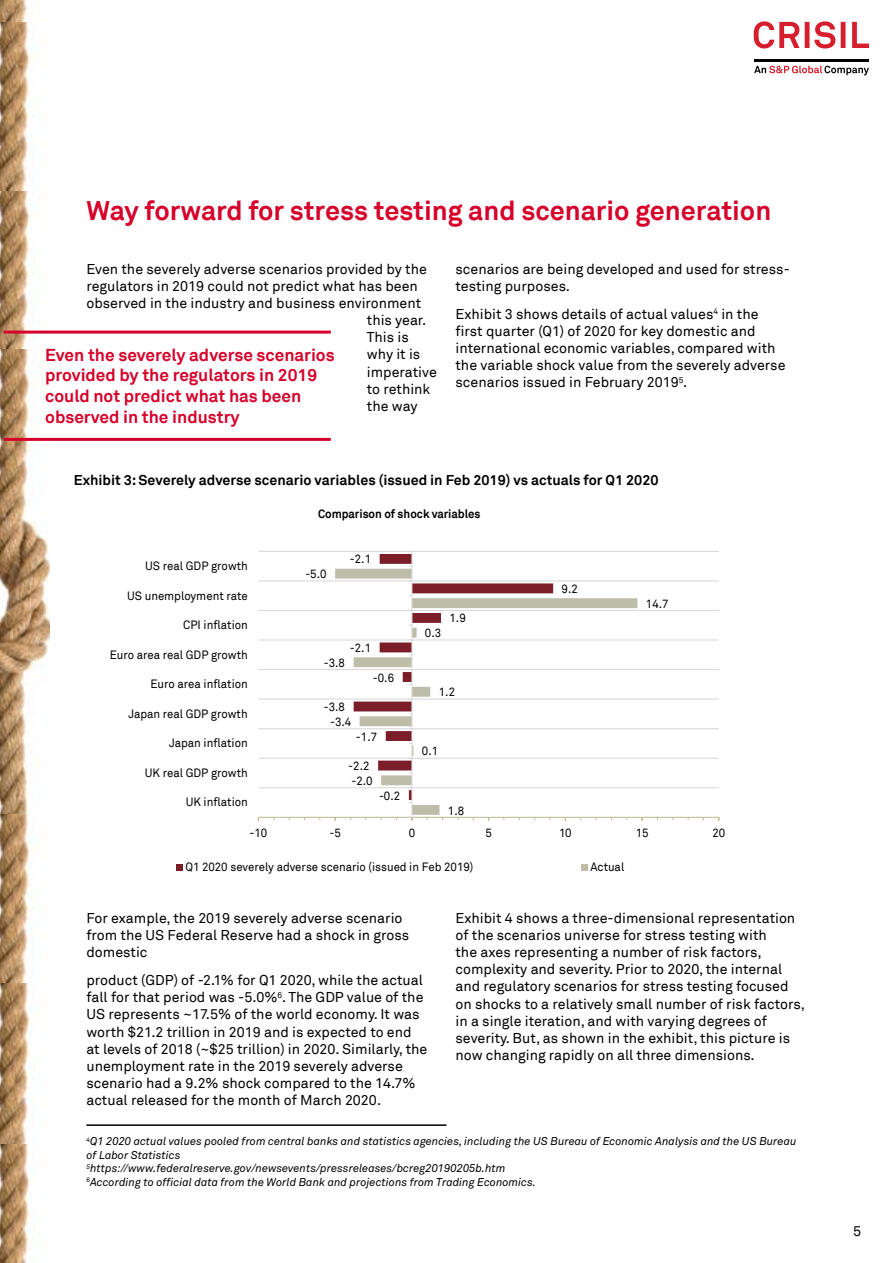
<style>
.page{position:relative;width:893px;height:1263px;background:#fff}
.page>*{position:absolute;margin:0;border:0;box-sizing:border-box;transform-origin:0 0}
.t1{font:700 27px "Akkurat Pro";color:#d6002a}
.t2{font:700 17.25px/20.7px "Akkurat Pro";color:#d6002a}
.t3{font:14.25px/17.1px "Akkurat Pro";color:#000}
.t4{font:700 14.25px "Akkurat Pro";color:#000}
.t5{font:12px "Akkurat Pro";letter-spacing:-.005em;color:#000;scale:.95 1}
.t6{font:700 12px "Akkurat Pro";letter-spacing:-.005em;color:#000;scale:.95 1}
.t7{font:italic 11.25px/13.5px "Akkurat";color:#000}
</style>
<div class="page">
<svg style="left:754px;top:66px;width:115px;height:9px"></svg>
<hr style="left:754px;top:59px;width:115px;height:2px;background:#000">
<svg style="left:754px;top:21px;width:115px;height:28px"></svg>
<img style="left:0;top:190px;width:167px;height:624px">
<img style="left:0;top:814px;width:33px;height:331px">
<img style="left:0;top:1145px;width:33px;height:118px">
<img style="left:0;top:0;width:33px;height:190px">
<hr style="left:86px;top:1124px;width:360px;height:2px;background:#000">
<hr style="left:4px;top:331px;width:327px;height:3px;background:#d6002a">
<hr style="left:4px;top:438px;width:327px;height:3px;background:#d6002a">
<div style="left:50px;top:494px;width:699px;height:394px;background:#fff"></div>
<hr style="left:258px;top:551px;width:461px;height:1px;background:#d9d9d9">
<hr style="left:258px;top:580px;width:461px;height:1px;background:#d9d9d9">
<hr style="left:258px;top:610px;width:461px;height:1px;background:#d9d9d9">
<hr style="left:258px;top:639px;width:461px;height:1px;background:#d9d9d9">
<hr style="left:258px;top:669px;width:461px;height:1px;background:#d9d9d9">
<hr style="left:258px;top:698px;width:461px;height:1px;background:#d9d9d9">
<hr style="left:258px;top:728px;width:461px;height:1px;background:#d9d9d9">
<hr style="left:258px;top:758px;width:461px;height:1px;background:#d9d9d9">
<hr style="left:258px;top:787px;width:461px;height:1px;background:#d9d9d9">
<svg style="left:354px;top:554px;width:59px;height:15px"></svg>
<svg style="left:335px;top:569px;width:302px;height:246px"></svg>
<hr style="left:258px;top:817px;width:461px;height:1px;background:#c4bd97">
<hr style="left:411px;top:551px;width:1px;height:266px;background:#d9d9d9">
<div style="left:177px;top:864px;width:6px;height:7px;background:#7b1e29"></div>
<div style="left:582px;top:864px;width:6px;height:7px;background:#bebda9"></div>
<h1 class="t1" style="left:86px;top:194px;width:686px">Way forward for stress testing and scenario generation</h1>
<p class="t3" style="left:86px;top:261px;width:342px">Even the severely adverse scenarios provided by the</p>
<p class="t3" style="left:86px;top:278px;width:333px">regulators in 2019 could not predict what has been</p>
<p class="t3" style="left:86px;top:295px;width:336px">observed in the industry and business environment</p>
<p class="t3" style="left:367px;top:312px;width:61px">this year.</p>
<p class="t3" style="left:367px;top:329px;width:43px">This is</p>
<p class="t3" style="left:367px;top:346px;width:55px">why it is</p>
<p class="t3" style="left:367px;top:363px;width:72px">imperative</p>
<p class="t3" style="left:367px;top:380px;width:65px">to rethink</p>
<p class="t3" style="left:367px;top:398px;width:52px">the way</p>
<p class="t2" style="left:45px;top:344px;width:291px">Even the severely adverse scenarios provided by the regulators in 2019 could not predict what has been observed in the industry</p>
<p class="t3" style="left:455px;top:261px;width:336px">scenarios are being developed and used for stress&shy;testing purposes.</p>
<p class="t3" style="left:455px;top:306px;width:331px">Exhibit 3 shows details of actual values<sup>4</sup> in the first quarter (Q1) of 2020 for key domestic and international economic variables, compared with the variable shock value from the severely adverse scenarios issued in February 2019<sup>5</sup>.</p>
<p class="t4" style="left:74px;top:471px;width:586px">Exhibit 3: Severely adverse scenario variables (issued in Feb 2019) vs actuals for Q1 2020</p>
<p class="t5" style="left:145px;top:559px;width:109px">US real GDP growth</p>
<p class="t5" style="left:127px;top:588px;width:129px">US unemployment rate</p>
<p class="t5" style="left:183px;top:618px;width:69px">CPI inflation</p>
<p class="t5" style="left:110px;top:647px;width:147px">Euro area real GDP growth</p>
<p class="t5" style="left:150px;top:677px;width:104px">Euro area inflation</p>
<p class="t5" style="left:128px;top:706px;width:127px">Japan real GDP growth</p>
<p class="t5" style="left:169px;top:736px;width:84px">Japan inflation</p>
<p class="t5" style="left:145px;top:765px;width:110px">UK real GDP growth</p>
<p class="t5" style="left:186px;top:795px;width:67px">UK inflation</p>
<p class="t6" style="left:318px;top:506px;width:172px">Comparison of shock variables</p>
<p class="t5" style="left:305px;top:567px;width:24px">-5.0</p>
<p class="t5" style="left:350px;top:552px;width:24px">-2.1</p>
<p class="t5" style="left:350px;top:641px;width:24px">-2.1</p>
<p class="t5" style="left:324px;top:656px;width:24px">-3.8</p>
<p class="t5" style="left:324px;top:700px;width:24px">-3.8</p>
<p class="t5" style="left:330px;top:715px;width:24px">-3.4</p>
<p class="t5" style="left:373px;top:670px;width:24px">-0.6</p>
<p class="t5" style="left:356px;top:729px;width:24px">-1.7</p>
<p class="t5" style="left:348px;top:759px;width:24px">-2.2</p>
<p class="t5" style="left:351px;top:774px;width:24px">-2.0</p>
<p class="t5" style="left:379px;top:788px;width:24px">-0.2</p>
<p class="t5" style="left:425px;top:626px;width:19px">0.3</p>
<p class="t5" style="left:449px;top:611px;width:19px">1.9</p>
<p class="t5" style="left:439px;top:685px;width:19px">1.2</p>
<p class="t5" style="left:422px;top:744px;width:19px">0.1</p>
<p class="t5" style="left:448px;top:803px;width:19px">1.8</p>
<p class="t5" style="left:561px;top:582px;width:19px">9.2</p>
<p class="t5" style="left:646px;top:596px;width:25px">14.7</p>
<p class="t5" style="left:250px;top:826px;width:20px">-10</p>
<p class="t5" style="left:329px;top:826px;width:13px">-5</p>
<p class="t5" style="left:409px;top:826px;width:8px">0</p>
<p class="t5" style="left:485px;top:826px;width:8px">5</p>
<p class="t5" style="left:559px;top:826px;width:15px">10</p>
<p class="t5" style="left:636px;top:826px;width:15px">15</p>
<p class="t5" style="left:712px;top:826px;width:15px">20</p>
<p class="t5" style="left:186px;top:860px;width:304px">Q1 2020 severely adverse scenario (issued in Feb 2019)</p>
<p class="t5" style="left:590px;top:860px;width:37px">Actual</p>
<p class="t3" style="left:86px;top:910px;width:324px">For example, the 2019 severely adverse scenario from the US Federal Reserve had a shock in gross domestic</p>
<p class="t3" style="left:86px;top:972px;width:342px">product (GDP) of -2.1% for Q1 2020, while the actual fall for that period was -5.0%<sup>6</sup>. The GDP value of the US represents ~17.5% of the world economy. It was worth $21.2 trillion in 2019 and is expected to end at levels of 2018 (~$25 trillion) in 2020. Similarly, the unemployment rate in the 2019 severely adverse scenario had a 9.2% shock compared to the 14.7% actual released for the month of March 2020.</p>
<p class="t3" style="left:455px;top:910px;width:351px">Exhibit 4 shows a three-dimensional representation of the scenarios universe for stress testing with<br>the axes representing a number of risk factors, complexity and severity. Prior to 2020, the internal and regulatory scenarios for stress testing focused on shocks to a relatively small number of risk factors, in a single iteration, and with varying degrees of severity. But, as shown in the exhibit, this picture is now changing rapidly on all three dimensions.</p>
<p class="t7" style="left:86px;top:1135px;width:712px"><sup>4</sup>Q1 2020 actual values pooled from central banks and statistics agencies, including the US Bureau of Economic Analysis and the US Bureau of Labor Statistics<br><sup>5</sup>https://www.federalreserve.gov/newsevents/pressreleases/bcreg20190205b.htm<br><sup>6</sup>According to official data from the World Bank and projections from Trading Economics.</p>
<p class="t3" style="left:853px;top:1222px;width:9px">5</p>
</div>
